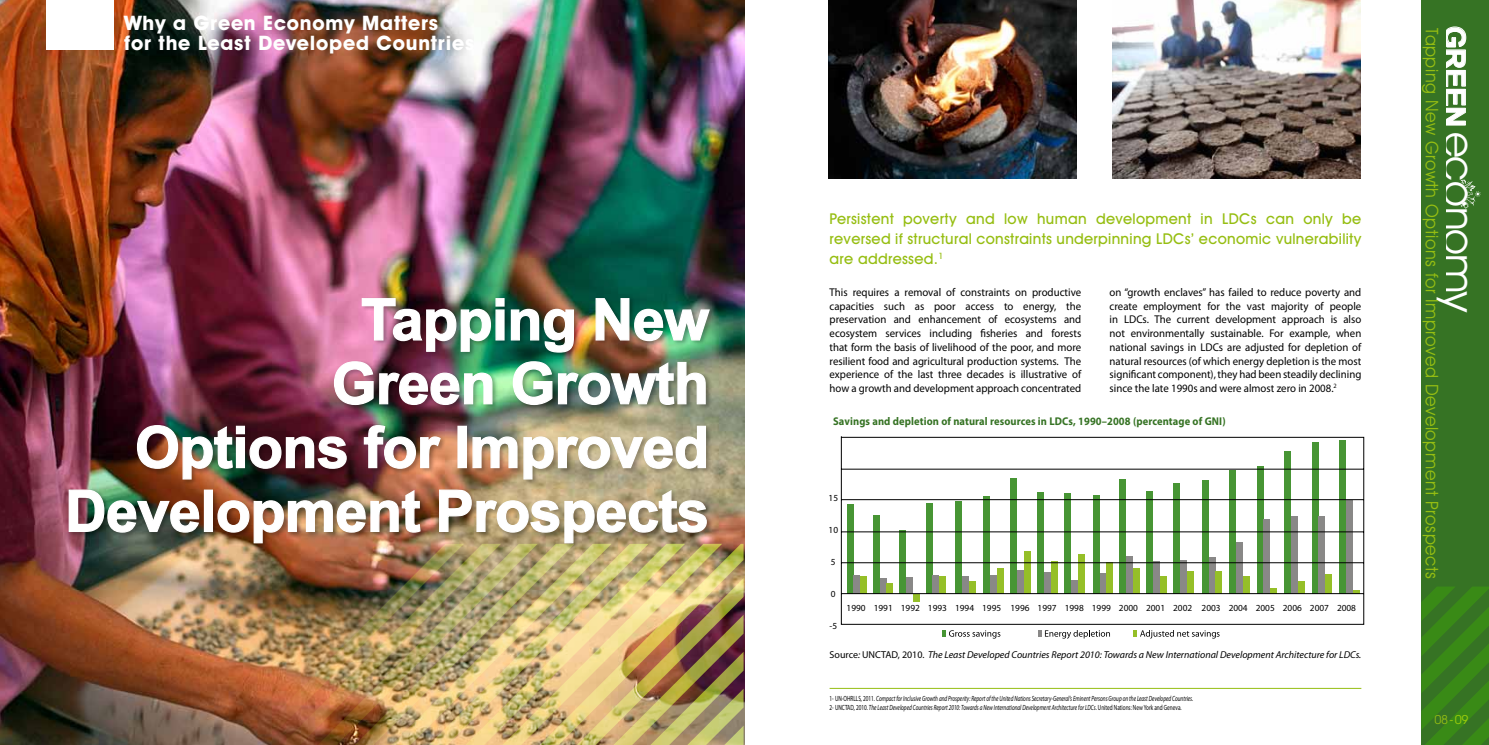
<style>
.page{position:relative;width:1489px;height:745px;background:#fff}
.page>*{position:absolute;margin:0;border:0;box-sizing:border-box;transform-origin:0 0}
.t1{font:700 57.5px/63.8px "Arial";letter-spacing:-.01em;color:#fff;text-align:right}
.t2{font:42.5px "Avant Garde IT Cby BT";letter-spacing:-.03em;color:#fff}
.t3{font:700 29.62px "Arial";letter-spacing:-.03em;color:#fff}
.t4{font:700 20px/20px "Avant Garde IT Cby BT";letter-spacing:.04em;color:#fff}
.t5{font:17.5px "Avant Garde IT Cby BT";letter-spacing:.03em;color:#96be12}
.t6{font:500 15px/20px "Avant Garde IT Cby BT";letter-spacing:.02em;color:#96be12;text-align:justify}
.t7{font:12.5px "Avant Garde IT Cby BT";color:#96be12}
.t8{font:11.25px/13.8px "Myriad Pro";color:#000;text-align:justify;scale:.96 1}
.t9{font:700 11.25px "Myriad Pro";letter-spacing:.01em;color:#367324;scale:.93 1}
.t10{font:italic 10px "Myriad Pro";color:#000}
.t11{font:9.25px "Myriad Pro";color:#000}
.t12{font:italic 7.5px/8.8px "Myriad Pro";color:#000;scale:.7 1}
.s1{font-style:normal}
</style>
<div class="page">
<img style="left:0;top:0;width:744px;height:543px">
<div style="left:46px;top:0;width:67px;height:50px;background:#fff"></div>
<img style="left:0;top:543px;width:745px;height:201px">
<div style="left:67px;top:296px;width:648px;height:253px;background:#000;opacity:.3"></div>
<img style="left:361px;top:297px;width:213px;height:56px">
<img style="left:595px;top:297px;width:115px;height:44px">
<img style="left:333px;top:360px;width:160px;height:45px">
<img style="left:512px;top:360px;width:194px;height:45px">
<img style="left:136px;top:424px;width:211px;height:56px">
<img style="left:363px;top:424px;width:78px;height:45px">
<div style="left:457px;top:425px;width:10px;height:43px;border:1px solid #fff"></div>
<svg style="left:472px;top:425px;width:234px;height:55px;background:#b2a587"></svg>
<img style="left:68px;top:488px;width:132px;height:45px">
<div style="left:204px;top:489px;width:9px;height:42px;border:1px solid #fff"></div>
<img style="left:217px;top:488px;width:204px;height:55px">
<img style="left:438px;top:488px;width:269px;height:55px">
<img style="left:828px;top:0;width:248px;height:178px">
<img style="left:1112px;top:0;width:247px;height:178px">
<div style="left:1421px;top:0;width:67px;height:744px;background:#367324"></div>
<svg style="left:1446px;top:26px;width:20px;height:100px"></svg>
<svg style="left:1460px;top:179px;width:20px;height:29px"></svg>
<svg style="left:1421px;top:587px;width:67px;height:157px"></svg>
<svg style="left:942px;top:630px;width:58px;height:8px"></svg>
<svg style="left:1038px;top:630px;width:71px;height:8px"></svg>
<svg style="left:840px;top:436px;width:524px;height:188px"></svg>
<hr style="left:829px;top:687px;width:532px;height:1px;background:#96be12">
<svg style="left:1133px;top:630px;width:86px;height:8px"></svg>
<h3 class="t4" style="left:124px;top:13px;width:352px">Why a Green Economy Matters<br>for the Least Developed Countries</h3>
<h1 class="t1" style="left:65px;top:289px;width:645px">Tapping New<br>Green Growth<br>Options for Improved<br>Development Prospects</h1>
<h3 class="t6" style="left:829px;top:209px;width:533px">Persistent poverty and low human development in LDCs can only be reversed if structural constraints underpinning LDCs’ economic vulnerability are addressed.<sup>1</sup></h3>
<p class="t8" style="left:829px;top:285px;width:264px">This requires a removal of constraints on productive capacities such as poor access to energy, the preservation and enhancement of ecosystems and ecosystem services including fisheries and forests that form the basis of livelihood of the poor, and more resilient food and agricultural production systems. The experience of the last three decades is illustrative of how a growth and development approach concentrated</p>
<p class="t8" style="left:1109px;top:285px;width:264px">on “growth enclaves” has failed to reduce poverty and create employment for the vast majority of people in LDCs. The current development approach is also not environmentally sustainable. For example, when national savings in LDCs are adjusted for depletion of natural resources (of which energy depletion is the most significant component), they had been steadily declining since the late 1990s and were almost zero in 2008.<sup>2</sup></p>
<p class="t9" style="left:833px;top:414px;width:423px">Savings and depletion of natural resources in LDCs, 1990–2008 (percentage of GNI)</p>
<p class="t11" style="left:828px;top:492px;width:11px">15</p>
<p class="t11" style="left:828px;top:524px;width:11px">10</p>
<p class="t11" style="left:831px;top:556px;width:6px">5</p>
<p class="t11" style="left:831px;top:588px;width:6px">0</p>
<p class="t11" style="left:829px;top:619px;width:9px">-5</p>
<p class="t11" style="left:846px;top:602px;width:511px">1990 1991 1992 1993 1994 1995 1996 1997 1998 1999 2000 2001 2002 2003 2004 2005 2006 2007 2008</p>
<p class="t10" style="left:829px;top:647px;width:533px"><span class="s1">Source</span>: <span class="s1">UNCTAD, 2010.</span> The Least Developed Countries Report 2010: Towards a New International Development Architecture for LDCs.</p>
<p class="t12" style="left:829px;top:693px;width:521px"><span class="s1">1- UN-OHRLLS, 2011.</span> Compact for Inclusive Growth and Prosperity: Report of the United Nations Secretary-General’s Eminent Persons Group on the Least Developed Countries.<br><span class="s1">2- UNCTAD, 2010.</span> The Least Developed Countries Report 2010: Towards a New International Development Architecture for LDCs<span class="s1">. United Nations: New York and Geneva.</span></p>
<h3 class="t3" style="left:1474px;top:26px;width:103px;rotate:90deg">GREEN</h3>
<h3 class="t5" style="left:1442px;top:28px;width:552px;rotate:90deg">Tapping New Growth Options for Improved Development Prospects</h3>
<h2 class="t2" style="left:1484px;top:132px;width:183px;rotate:90deg">economy</h2>
<p class="t7" style="left:1434px;top:711px;width:35px">08 - 09</p>
</div>
